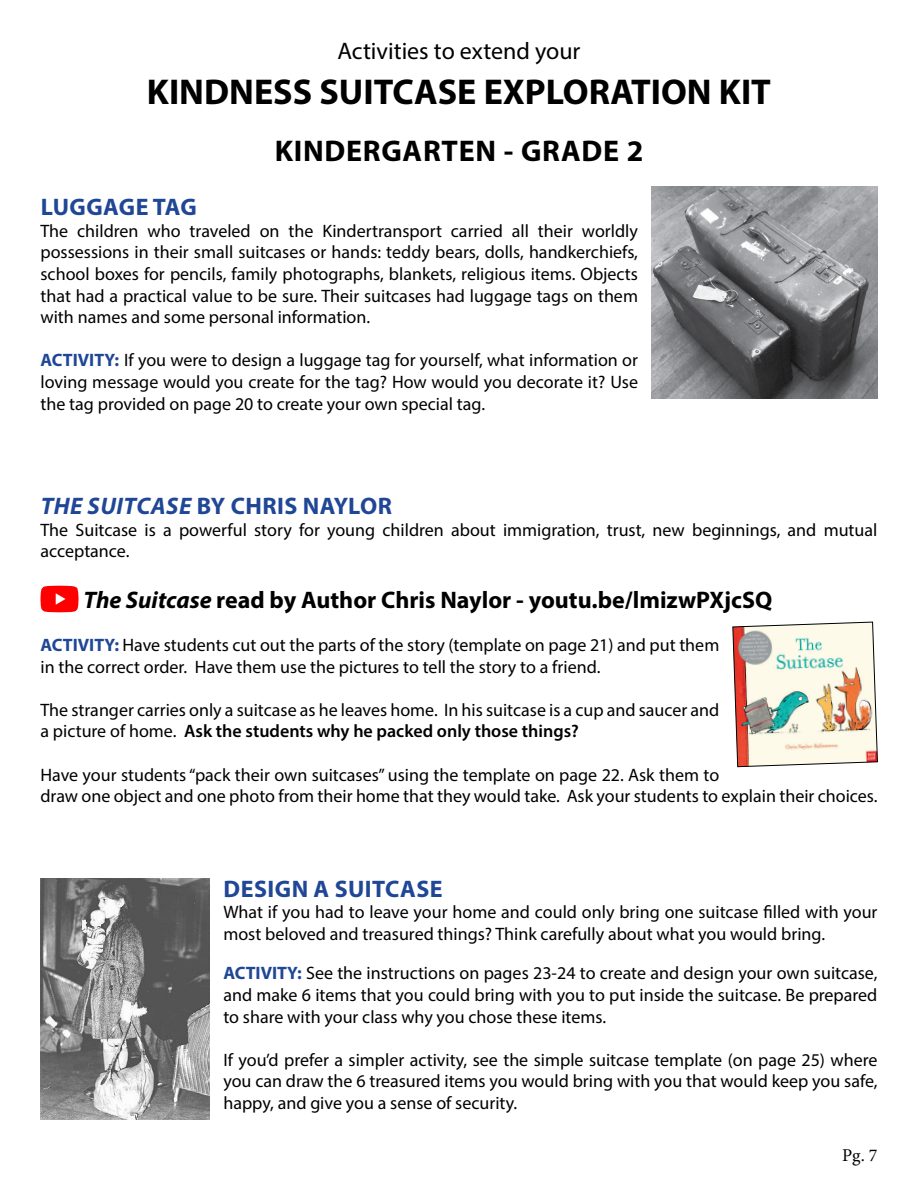
<style>
.page{position:relative;width:918px;height:1188px;background:#fff}
.page>*{position:absolute;margin:0;border:0;box-sizing:border-box;transform-origin:0 0}
.t1{font:700 36px "Myriad Pro";color:#000}
.t2{font:700 30px "Myriad Pro";letter-spacing:.025em;color:#000}
.t3{font:700 24px "Myriad Pro";color:#000}
.t4{font:700 24px "Myriad Pro";letter-spacing:.02em;color:#204696}
.t5{font:24px "Myriad Pro";color:#000}
.t6{font:18px/21.6px "Myriad Pro";color:#000}
.t7{font:18px "Minion Pro";color:#000}
.s1{font-weight:700;color:#204696}
.s2{font-style:italic}
.s3{font-weight:600}
</style>
<div class="page">
<img style="left:40px;top:879px;width:170px;height:240px">
<img style="left:652px;top:187px;width:226px;height:211px">
<svg style="left:41px;top:586px;width:38px;height:26px"></svg>
<img style="left:733px;top:622px;width:145px;height:145px">
<h3 class="t5" style="left:338px;top:36px;width:244px">Activities to extend your</h3>
<h1 class="t1" style="left:147px;top:68px;width:626px">KINDNESS SUITCASE EXPLORATION KIT</h1>
<h2 class="t2" style="left:275px;top:131px;width:370px">KINDERGARTEN - GRADE 2</h2>
<h3 class="t4" style="left:41px;top:191px;width:158px">LUGGAGE TAG</h3>
<p class="t6" style="left:40px;top:220px;width:599px;text-align:justify">The children who traveled on the Kindertransport carried all their worldly possessions in their small suitcases or hands: teddy bears, dolls, handkerchiefs, school boxes for pencils, family photographs, blankets, religious items. Objects that had a practical value to be sure. Their suitcases had luggage tags on them with names and some personal information.</p>
<p class="t6" style="left:40px;top:349px;width:599px;text-align:justify"><span class="s1">ACTIVITY:</span> If you were to design a luggage tag for yourself, what information or loving message would you create for the tag? How would you decorate it? Use the tag provided on page 20 to create your own special tag.</p>
<h3 class="t4" style="left:41px;top:490px;width:353px"><span class="s2">THE SUITCASE</span> BY CHRIS NAYLOR</h3>
<p class="t6" style="left:40px;top:519px;width:838px">The Suitcase is a powerful story for young children about immigration, trust, new beginnings, and mutual acceptance.</p>
<h3 class="t3" style="left:83px;top:584px;width:690px"><span class="s2">The Suitcase</span> read by Author Chris Naylor - youtu.be/lmizwPXjcSQ</h3>
<p class="t6" style="left:40px;top:634px;width:680px"><span class="s1">ACTIVITY:</span> Have students cut out the parts of the story (template on page 21) and put them in the correct order. Have them use the pictures to tell the story to a friend.</p>
<p class="t6" style="left:40px;top:699px;width:680px">The stranger carries only a suitcase as he leaves home. In his suitcase is a cup and saucer and a picture of home. <span class="s3">Ask the students why he packed only those things?</span></p>
<p class="t6" style="left:40px;top:764px;width:839px">Have your students “pack their own suitcases” using the template on page 22. Ask them to<br>draw one object and one photo from their home that they would take. Ask your students to explain their choices.</p>
<h3 class="t4" style="left:224px;top:873px;width:221px">DESIGN A SUITCASE</h3>
<p class="t6" style="left:223px;top:901px;width:656px">What if you had to leave your home and could only bring one suitcase filled with your most beloved and treasured things? Think carefully about what you would bring.</p>
<p class="t6" style="left:223px;top:962px;width:656px;text-align:justify"><span class="s1">ACTIVITY:</span> See the instructions on pages 23-24 to create and design your own suitcase, and make 6 items that you could bring with you to put inside the suitcase. Be prepared to share with your class why you chose these items.</p>
<p class="t6" style="left:223px;top:1049px;width:656px;text-align:justify">If you’d prefer a simpler activity, see the simple suitcase template (on page 25) where you can draw the 6 treasured items you would bring with you that would keep you safe, happy, and give you a sense of security.</p>
<p class="t7" style="left:842px;top:1143px;width:37px">Pg. 7</p>
</div>
